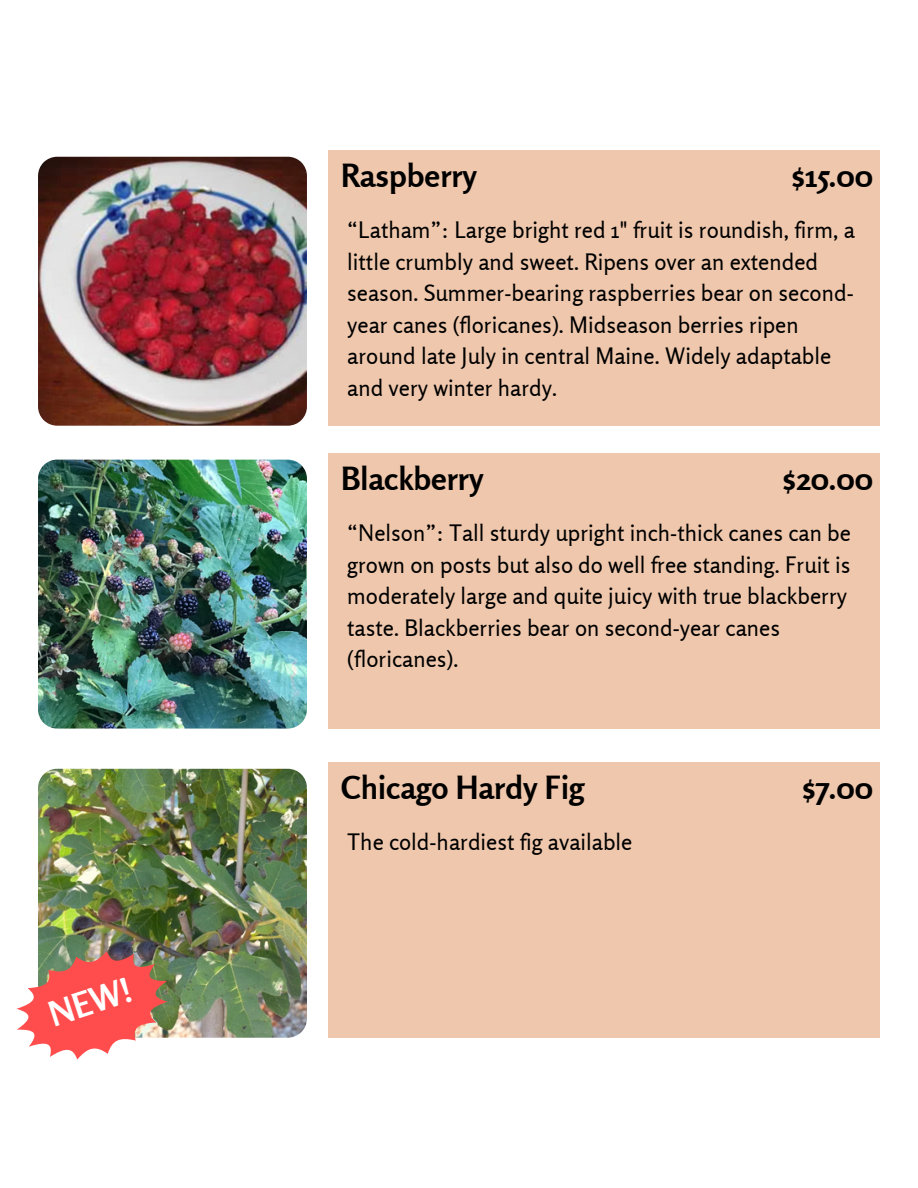
<style>
.page{position:relative;width:918px;height:1188px;background:#fff}
.page>*{position:absolute;margin:0;border:0;box-sizing:border-box;transform-origin:0 0}
.t1{font:700 34.35px "Rosario";color:#fff}
.t2{font:700 31.8px "Rosario";color:#000}
.t3{font:22.65px/31.5px "Rosario";color:#000}
</style>
<div class="page">
<div style="left:328px;top:150px;width:552px;height:276px;background:#efc7ac"></div>
<img style="left:38px;top:157px;width:269px;height:269px">
<div style="left:328px;top:453px;width:552px;height:276px;background:#efc7ac"></div>
<img style="left:38px;top:460px;width:269px;height:269px">
<div style="left:328px;top:762px;width:552px;height:276px;background:#efc7ac"></div>
<img style="left:38px;top:769px;width:269px;height:269px">
<img style="left:16px;top:932px;width:167px;height:128px">
<h2 class="t1" style="left:44px;top:995px;width:87px;rotate:-18deg">NEW!</h2>
<p class="t2" style="left:341px;top:156px;width:138px">Raspberry</p>
<h1 class="t2" style="left:792px;top:156px;width:83px">$15.00</h1>
<h2 class="t3" style="left:347px;top:214px;width:509px">“Latham”: Large bright red 1" fruit is roundish, firm, a little crumbly and sweet. Ripens over an extended season. Summer-bearing raspberries bear on second&shy;year canes (floricanes). Midseason berries ripen around late July in central Maine. Widely adaptable and very winter hardy.</h2>
<h2 class="t2" style="left:341px;top:459px;width:144px">Blackberry</h2>
<p class="t2" style="left:782px;top:459px;width:92px">$20.00</p>
<h2 class="t3" style="left:347px;top:517px;width:505px">“Nelson”: Tall sturdy upright inch-thick canes can be grown on posts but also do well free standing. Fruit is moderately large and quite juicy with true blackberry taste. Blackberries bear on second-year canes (floricanes).</h2>
<h2 class="t2" style="left:341px;top:768px;width:245px">Chicago Hardy Fig</h2>
<p class="t2" style="left:802px;top:768px;width:73px">$7.00</p>
<h2 class="t3" style="left:347px;top:826px;width:287px">The cold-hardiest fig available</h2>
</div>
